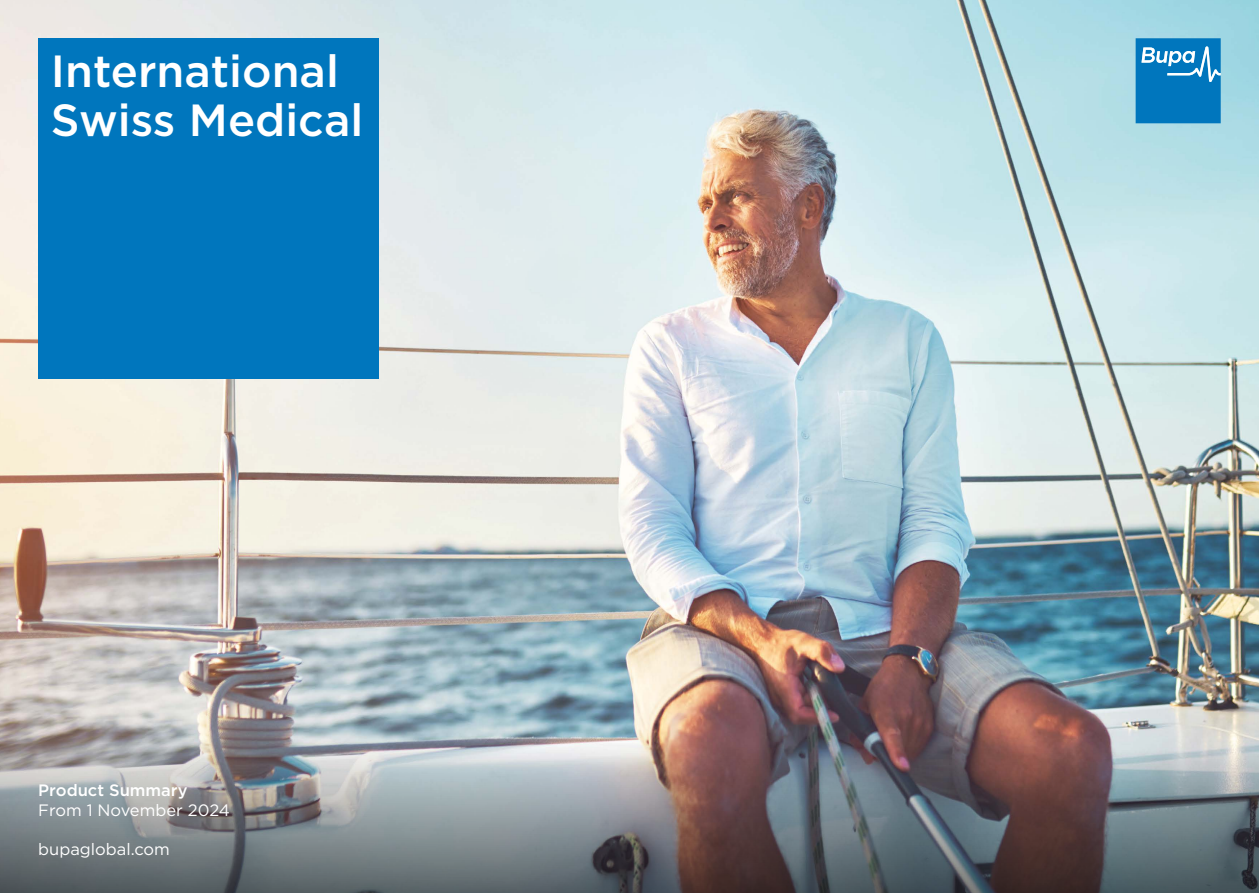
<style>
.page{position:relative;width:1259px;height:893px;background:#fff}
.page>*{position:absolute;margin:0;border:0;box-sizing:border-box;transform-origin:0 0}
.t1{font:500 45px/49.5px "Gotham";color:#fff}
.t2{font:16.5px "Gotham";color:#fff}
.t3{font:500 16.5px "Gotham";color:#fff}
</style>
<div class="page">
<img style="left:0;top:0;width:1259px;height:665px">
<svg style="left:1135px;top:38px;width:85px;height:85px;background:#1a84c3"></svg>
<div style="left:38px;top:38px;width:340px;height:340px;background:#0076bd"></div>
<img style="left:0;top:665px;width:1259px;height:228px">
<h1 class="t1" style="left:51px;top:46px;width:314px">International<br>Swiss Medical</h1>
<p class="t3" style="left:38px;top:780px;width:151px">Product Summary</p>
<p class="t2" style="left:38px;top:799px;width:193px">From 1 November 2024</p>
<p class="t2" style="left:38px;top:838px;width:133px">bupaglobal.com</p>
</div>
